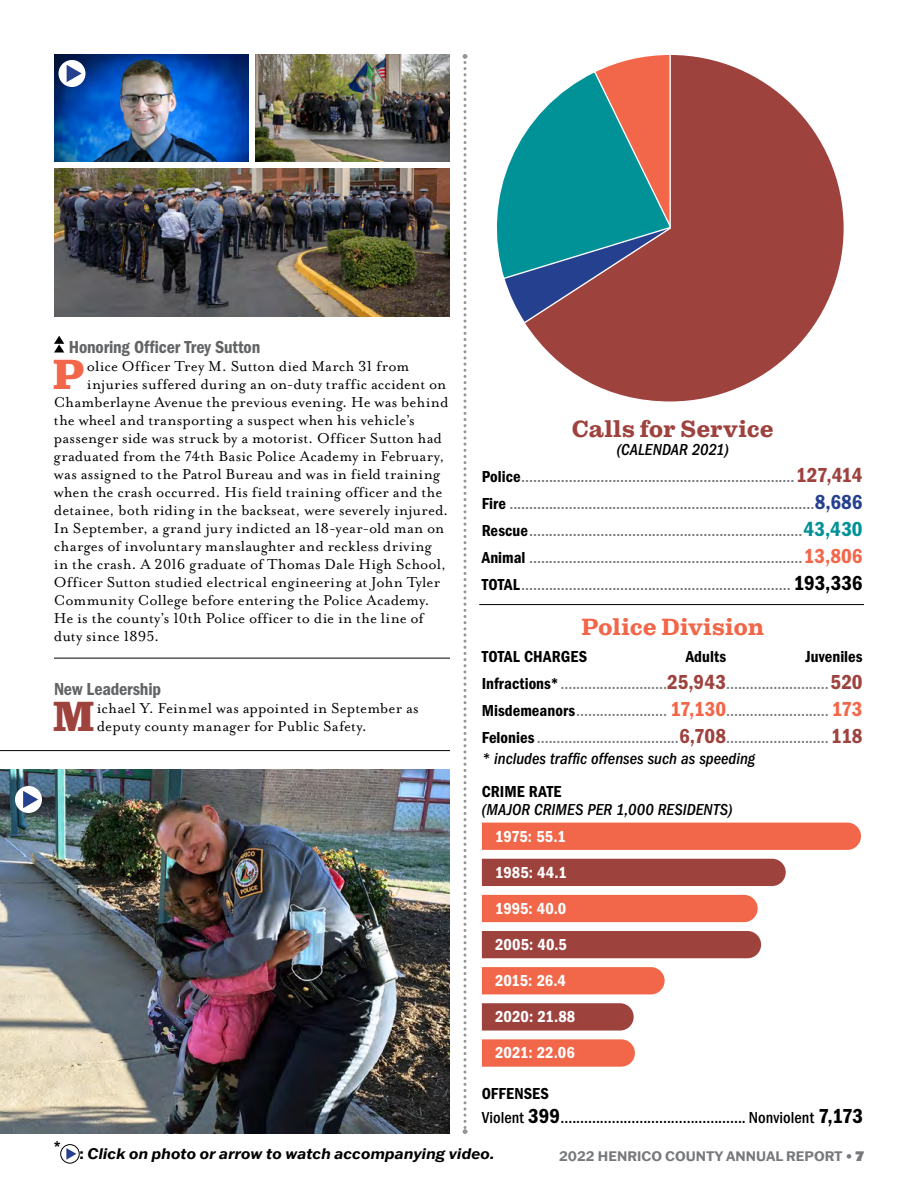
<style>
.page{position:relative;width:918px;height:1188px;background:#fff}
.page>*{position:absolute;margin:0;border:0;box-sizing:border-box;transform-origin:0 0}
.t1{font:900 43.05px "Pulpo";color:#f26649}
.t2{font:900 43.05px "Pulpo";color:#9e423e}
.t3{font:700 24px "Pulpo";color:#9e423e}
.t4{font:700 24px "Pulpo";letter-spacing:-.005em;color:#f26649}
.t5{font:18px "Franklin Gothic LT Pro Cn Dm";letter-spacing:-.01em;color:#636466}
.t6{font:16.5px/18px "Mrs Eaves Lining OT";letter-spacing:.01em;color:#000}
.t7{font:500 condensed 16.5px/27px "Franklin Gothic LT Pro";color:#77787b;text-align:justify}
.t8{font:italic 500 condensed 16.5px "Franklin Gothic LT Pro";color:#000}
.t9{font:500 condensed 16.5px "Franklin Gothic LT Pro";color:#000}
.t10{font:16.5px/36px "Franklin Gothic LT Pro Cn Dm";letter-spacing:-.005em;color:#fff}
.t11{font:16.5px "Franklin Gothic LT Pro Cn Dm";letter-spacing:.005em;color:#000}
.t12{font:italic 700 15px "Franklin Gothic ATF";letter-spacing:.01em;color:#000}
.t13{font:700 14.25px/27px "Arial";color:#77787b;text-align:justify}
.t14{font:700 13.5px "Franklin Gothic ATF";color:#77787b}
.s1{font-family:"Franklin Gothic LT Pro Cn Dm";font-weight:400;font-size:16.5px;color:#000}
.s2{font-family:"Franklin Gothic LT Pro Cn Dm";font-weight:400;font-size:21px;color:#9e423e}
.s3{font-family:"Franklin Gothic LT Pro Cn Dm";font-weight:400;font-size:21px;color:#25408f}
.s4{font-family:"Franklin Gothic LT Pro Cn Dm";font-weight:400;font-size:21px;color:#009297}
.s5{font-family:"Franklin Gothic LT Pro Cn Dm";font-weight:400;font-size:21px;color:#f26649}
.s6{font-family:"Franklin Gothic LT Pro Cn Dm";font-weight:400;font-size:21px;color:#000}
.s7{font-family:"Franklin Gothic LT Pro Cn Dm";font-weight:400;font-stretch:normal;color:#000}
.s8{font-family:"Franklin Gothic LT Pro Cn Dm";font-weight:400;font-stretch:normal;font-size:21px;color:#9e423e}
.s9{font-family:"Franklin Gothic LT Pro Cn Dm";font-weight:400;font-stretch:normal;font-size:21px;color:#f26649}
.s10{font-family:"Franklin Gothic LT Pro Cn Dm";font-weight:400;font-stretch:normal;font-size:21px}
.s11{font-style:normal}
.s12{font-weight:400}
.s13{font-weight:900}
</style>
<div class="page">
<svg style="left:481px;top:822px;width:380px;height:28px;background:#f26b4f"></svg>
<div style="left:481px;top:858px;width:305px;height:28px;background:#9e423e"></div>
<svg style="left:481px;top:894px;width:277px;height:29px;background:#f27156"></svg>
<div style="left:481px;top:931px;width:281px;height:28px;background:#9e423e"></div>
<svg style="left:481px;top:967px;width:184px;height:28px;background:#f26d51"></svg>
<svg style="left:481px;top:1003px;width:153px;height:28px;background:#a24b47"></svg>
<svg style="left:481px;top:1039px;width:154px;height:28px;background:#f26d52"></svg>
<svg style="left:54px;top:336px;width:10px;height:17px"></svg>
<hr style="left:0;top:750px;width:450px;height:1px;background:#000">
<svg style="left:463px;top:54px;width:4px;height:1080px"></svg>
<svg style="left:496px;top:138px;width:26px;height:180px"></svg>
<svg style="left:522px;top:55px;width:322px;height:347px"></svg>
<hr style="left:479px;top:604px;width:385px;height:1px;background:#000">
<hr style="left:54px;top:658px;width:396px;height:1px;background:#000">
<svg style="left:61px;top:1145px;width:18px;height:18px"></svg>
<div style="left:60px;top:1144px;width:20px;height:19px;border:1px solid #000;border-radius:50%"></div>
<svg style="left:66px;top:1148px;width:10px;height:12px"></svg>
<img style="left:255px;top:54px;width:195px;height:107px">
<img style="left:54px;top:168px;width:396px;height:148px">
<img style="left:54px;top:54px;width:195px;height:107px">
<svg style="left:58px;top:60px;width:28px;height:27px"></svg>
<svg style="left:67px;top:65px;width:15px;height:17px"></svg>
<img style="left:0;top:770px;width:450px;height:364px">
<div style="left:15px;top:786px;width:27px;height:27px;background:#fff;border-radius:50%"></div>
<svg style="left:23px;top:791px;width:15px;height:17px"></svg>
<p class="t5" style="left:69px;top:336px;width:193px">Honoring Officer Trey Sutton</p>
<h1 class="t1" style="left:53px;top:348px;width:33px">P</h1>
<p class="t6" style="left:87px;top:357px;width:324px">olice Officer Trey M. Sutton died March 31 from</p>
<p class="t6" style="left:87px;top:375px;width:361px">injuries suffered during an on-duty traffic accident on</p>
<p class="t6" style="left:54px;top:393px;width:396px">Chamberlayne Avenue the previous evening. He was behind</p>
<p class="t6" style="left:54px;top:411px;width:362px">the wheel and transporting a suspect when his vehicle’s</p>
<p class="t6" style="left:54px;top:429px;width:390px">passenger side was struck by a motorist. Officer Sutton had</p>
<p class="t6" style="left:54px;top:447px;width:392px">graduated from the 74th Basic Police Academy in February,</p>
<p class="t6" style="left:54px;top:465px;width:388px">was assigned to the Patrol Bureau and was in field training</p>
<p class="t6" style="left:54px;top:483px;width:390px">when the crash occurred. His field training officer and the</p>
<p class="t6" style="left:54px;top:501px;width:396px">detainee, both riding in the backseat, were severely injured.</p>
<p class="t6" style="left:54px;top:519px;width:392px">In September, a grand jury indicted an 18-year-old man on</p>
<p class="t6" style="left:54px;top:537px;width:379px">charges of involuntary manslaughter and reckless driving</p>
<p class="t6" style="left:54px;top:555px;width:394px">in the crash. A 2016 graduate of Thomas Dale High School,</p>
<p class="t6" style="left:54px;top:573px;width:388px">Officer Sutton studied electrical engineering at John Tyler</p>
<p class="t6" style="left:54px;top:591px;width:377px">Community College before entering the Police Academy.</p>
<p class="t6" style="left:54px;top:609px;width:371px">He is the county’s 10th Police officer to die in the line of</p>
<p class="t6" style="left:54px;top:627px;width:107px">duty since 1895.</p>
<p class="t5" style="left:54px;top:678px;width:108px">New Leadership</p>
<h1 class="t2" style="left:53px;top:690px;width:43px">M</h1>
<p class="t6" style="left:97px;top:699px;width:323px">ichael Y. Feinmel was appointed in September as deputy county manager for Public Safety.</p>
<h2 class="t3" style="left:572px;top:415px;width:204px">Calls for Service</h2>
<p class="t8" style="left:617px;top:440px;width:114px">(CALENDAR 2021)</p>
<p class="t13" style="left:482px;top:464px;width:383px"><span class="s1">Police</span>.....................................................................<span class="s2">127,414<br></span><span class="s1">Fire</span> .............................................................................<span class="s3">8,686<br></span><span class="s1">Rescue</span>.....................................................................<span class="s4">43,430<br></span><span class="s1">Animal</span> .....................................................................<span class="s5">13,806<br></span><span class="s1">TOTAL</span>.................................................................... <span class="s6">193,336</span></p>
<h2 class="t4" style="left:581px;top:613px;width:184px">Police Division</h2>
<p class="t11" style="left:482px;top:647px;width:107px">TOTAL CHARGES</p>
<p class="t11" style="left:686px;top:647px;width:42px">Adults</p>
<p class="t11" style="left:805px;top:647px;width:59px">Juveniles</p>
<p class="t7" style="left:482px;top:670px;width:383px"><span class="s7">Infractions*</span>...........................<span class="s8">25,943</span>..........................<span class="s8">520<br></span><span class="s7">Misdemeanors</span>....................... <span class="s9">17,130</span>.......................... <span class="s9">173<br></span><span class="s7">Felonies</span> ....................................<span class="s8">6,708</span>.......................... <span class="s8">118</span></p>
<p class="t8" style="left:482px;top:749px;width:275px">* includes traffic offenses such as speeding</p>
<p class="t11" style="left:482px;top:782px;width:81px">CRIME RATE</p>
<p class="t8" style="left:482px;top:800px;width:252px">(MAJOR CRIMES PER 1,000 RESIDENTS)</p>
<p class="t10" style="left:495px;top:819px;width:82px">1975: 55.1<br>1985: 44.1<br>1995: 40.0<br>2005: 40.5<br>2015: 26.4<br>2020: 21.88<br>2021: 22.06</p>
<p class="t11" style="left:482px;top:1084px;width:69px">OFFENSES</p>
<p class="t9" style="left:482px;top:1108px;width:383px">Violent <span class="s10">399</span>............................................... Nonviolent <span class="s10">7,173</span></p>
<p class="t12" style="left:54px;top:1143px;width:442px"><sup>*</sup> <span class="s11">:</span> Click on photo or arrow to watch accompanying video.</p>
<p class="t14" style="left:559px;top:1147px;width:306px">2022 HENRICO COUNTY ANNUAL REPORT <span class="s12">•</span> <span class="s13">7</span></p>
</div>
